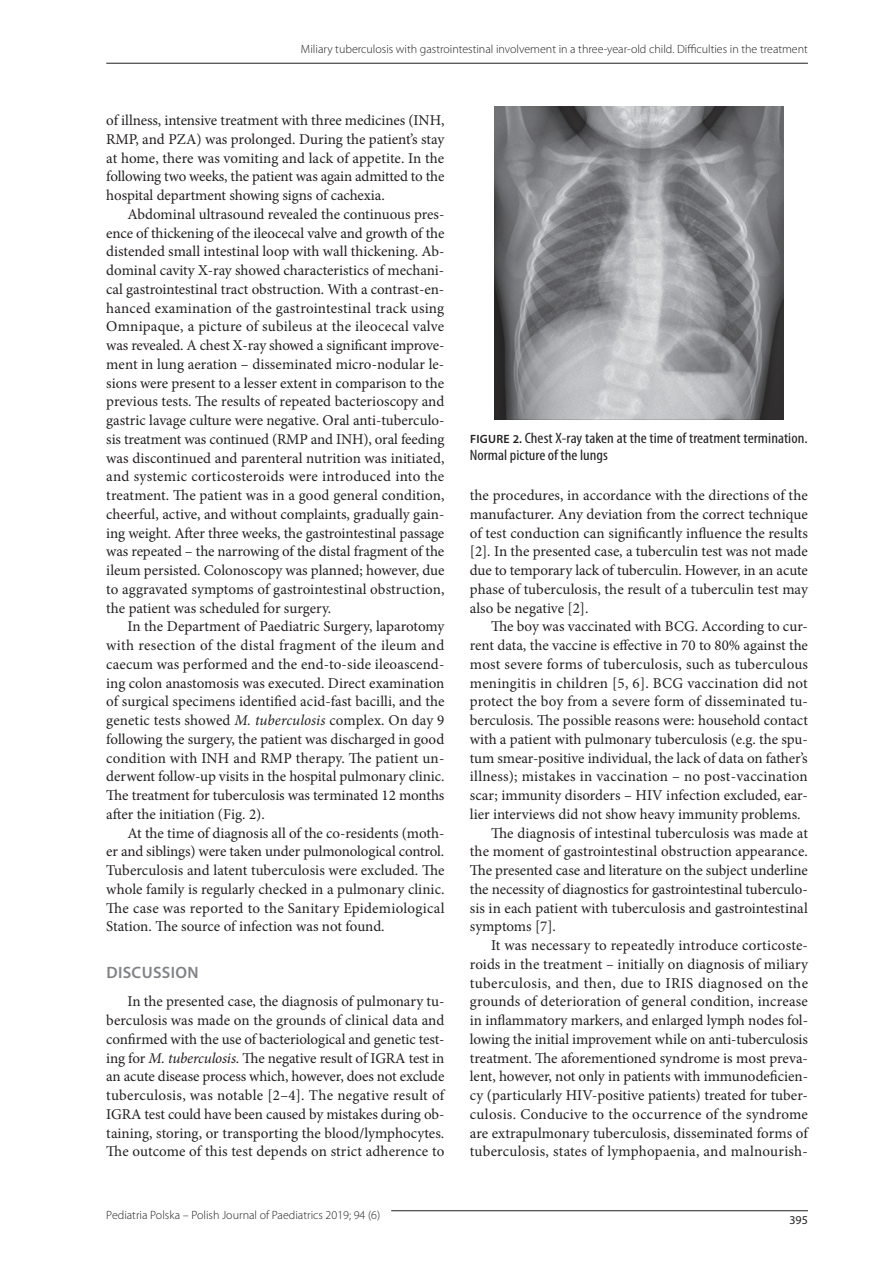
<style>
.page{position:relative;width:893px;height:1263px;background:#fff}
.page>*{position:absolute;margin:0;border:0;box-sizing:border-box;transform-origin:0 0}
.t1{font:600 16.5px "Myriad Pro";letter-spacing:.02em;color:#808285}
.t2{font:15px/18.8px "Minion Pro";color:#231f20;text-align:justify}
.t3{font:condensed 15px/16.5px "Myriad Pro";color:#231f20;scale:1.1 1}
.t4{font:15px "Minion Pro";letter-spacing:.02em;color:#231f20}
.t5{font:15px "Minion Pro";letter-spacing:.03em;color:#231f20}
.t6{font:300 12px "Myriad Pro";color:#231f20}
.t7{font:12px "Myriad Pro";color:#231f20}
.s1{font-style:italic}
.s2{font-weight:600;font-stretch:normal;font-size:12px}
</style>
<div class="page">
<hr style="left:391px;top:1210px;width:417px;height:1px;background:#231f20">
<hr style="left:106px;top:63px;width:702px;height:1px;background:#231f20">
<img style="left:495px;top:106px;width:288px;height:313px">
<p class="t6" style="left:301px;top:42px;width:508px">Miliary tuberculosis with gastrointestinal involvement in a three-year-old child. Difficulties in the treatment</p>
<p class="t2" style="left:106px;top:111px;width:340px">of illness, intensive treatment with three medicines (INH, RMP, and PZA) was prolonged. During the patient’s stay at home, there was vomiting and lack of appetite. In the following two weeks, the patient was again admitted to the hospital department showing signs of cachexia.</p>
<p class="t2" style="left:106px;top:205px;width:340px;text-indent:21px">Abdominal ultrasound revealed the continuous pres&shy;ence of thickening of the ileocecal valve and growth of the distended small intestinal loop with wall thickening. Ab&shy;dominal cavity X-ray showed characteristics of mechani&shy;cal gastrointestinal tract obstruction. With a contrast-en&shy;hanced examination of the gastrointestinal track using Omnipaque, a picture of subileus at the ileocecal valve was revealed. A chest X-ray showed a significant improve&shy;ment in lung aeration – disseminated micro-nodular le&shy;sions were present to a lesser extent in comparison to the previous tests. The results of repeated bacterioscopy and gastric lavage culture were negative. Oral anti-tuberculo&shy;sis treatment was continued (RMP and INH), oral feeding was discontinued and parenteral nutrition was initiated, and systemic corticosteroids were introduced into the treatment. The patient was in a good general condition, cheerful, active, and without complaints, gradually gain&shy;ing weight. After three weeks, the gastrointestinal passage was repeated – the narrowing of the distal fragment of the ileum persisted. Colonoscopy was planned; however, due to aggravated symptoms of gastrointestinal obstruction, the patient was scheduled for surgery.</p>
<p class="t2" style="left:106px;top:617px;width:340px;text-indent:21px">In the Department of Paediatric Surgery, laparotomy with resection of the distal fragment of the ileum and caecum was performed and the end-to-side ileoascend&shy;ing colon anastomosis was executed. Direct examination of surgical specimens identified acid-fast bacilli, and the genetic tests showed <span class="s1">M. tuberculosis</span> complex. On day 9 following the surgery, the patient was discharged in good condition with INH and RMP therapy. The patient un&shy;derwent follow-up visits in the hospital pulmonary clinic.<br>The treatment for tuberculosis was terminated 12 months after the initiation (Fig. 2).</p>
<p class="t2" style="left:106px;top:823px;width:340px;text-indent:21px">At the time of diagnosis all of the co-residents (moth&shy;er and siblings) were taken under pulmonological control.<br>Tuberculosis and latent tuberculosis were excluded. The whole family is regularly checked in a pulmonary clinic.<br>The case was reported to the Sanitary Epidemiological Station. The source of infection was not found.</p>
<p class="t1" style="left:106px;top:962px;width:94px">DISCUSSION</p>
<p class="t2" style="left:106px;top:992px;width:340px;text-indent:21px">In the presented case, the diagnosis of pulmonary tu&shy;berculosis was made on the grounds of clinical data and confirmed with the use of bacteriological and genetic test&shy;ing for <span class="s1">M. tuberculosis</span>. The negative result of IGRA test in an acute disease process which, however, does not exclude tuberculosis, was notable [2–4]. The negative result of IGRA test could have been caused by mistakes during ob&shy;taining, storing, or transporting the blood/lymphocytes.<br>The outcome of this test depends on strict adherence to</p>
<p class="t6" style="left:106px;top:1207px;width:276px">Pediatria Polska – Polish Journal of Paediatrics 2019; 94 (6)</p>
<p class="t3" style="left:470px;top:430px;width:309px"><span class="s2">FIGURE 2.</span> Chest X-ray taken at the time of treatment termination.<br>Normal picture of the lungs</p>
<p class="t2" style="left:470px;top:486px;width:340px">the procedures, in accordance with the directions of the manufacturer. Any deviation from the correct technique of test conduction can significantly influence the results [2]<span class="s1">.</span> In the presented case, a tuberculin test was not made due to temporary lack of tuberculin. However, in an acute phase of tuberculosis, the result of a tuberculin test may also be negative [2].</p>
<p class="t2" style="left:491px;top:617px;width:318px">The boy was vaccinated with BCG. According to cur-</p>
<p class="t2" style="left:470px;top:636px;width:340px">rent data, the vaccine is effective in 70 to 80% against the</p>
<p class="t2" style="left:470px;top:655px;width:340px">most severe forms of tuberculosis, such as tuberculous</p>
<p class="t2" style="left:470px;top:673px;width:339px">meningitis in children [5, 6]. BCG vaccination did not</p>
<p class="t2" style="left:470px;top:692px;width:339px">protect the boy from a severe form of disseminated tu-</p>
<p class="t2" style="left:470px;top:711px;width:340px">berculosis. The possible reasons were: household contact</p>
<p class="t2" style="left:470px;top:730px;width:340px">with a patient with pulmonary tuberculosis (e.g. the spu-</p>
<p class="t2" style="left:470px;top:748px;width:339px">tum smear-positive individual, the lack of data on father’s</p>
<p class="t2" style="left:470px;top:767px;width:339px">illness); mistakes in vaccination – no post-vaccination</p>
<p class="t2" style="left:470px;top:786px;width:340px">scar; immunity disorders – HIV infection excluded, ear-</p>
<p class="t2" style="left:470px;top:805px;width:332px">lier interviews did not show heavy immunity problems.</p>
<p class="t2" style="left:491px;top:823px;width:318px">The diagnosis of intestinal tuberculosis was made at</p>
<p class="t2" style="left:470px;top:842px;width:339px">the moment of gastrointestinal obstruction appearance.</p>
<p class="t2" style="left:470px;top:861px;width:339px">The presented case and literature on the subject underline</p>
<p class="t2" style="left:470px;top:880px;width:339px">the necessity of diagnostics for gastrointestinal tuberculo-</p>
<p class="t2" style="left:470px;top:898px;width:339px">sis in each patient with tuberculosis and gastrointestinal</p>
<p class="t2" style="left:470px;top:917px;width:88px">symptoms [7].</p>
<p class="t2" style="left:491px;top:936px;width:318px">It was necessary to repeatedly introduce corticoste-</p>
<p class="t2" style="left:470px;top:955px;width:340px">roids in the treatment – initially on diagnosis of miliary</p>
<p class="t5" style="left:470px;top:973px;width:340px">tuberculosis, and then, due to IRIS diagnosed on the</p>
<p class="t2" style="left:470px;top:992px;width:340px">grounds of deterioration of general condition, increase</p>
<p class="t2" style="left:470px;top:1011px;width:340px">in inflammatory markers, and enlarged lymph nodes fol-</p>
<p class="t2" style="left:470px;top:1030px;width:340px">lowing the initial improvement while on anti-tuberculosis</p>
<p class="t2" style="left:470px;top:1048px;width:340px">treatment. The aforementioned syndrome is most preva-</p>
<p class="t2" style="left:470px;top:1067px;width:340px">lent, however, not only in patients with immunodeficien-</p>
<p class="t2" style="left:470px;top:1086px;width:340px">cy (particularly HIV-positive patients) treated for tuber-</p>
<p class="t4" style="left:470px;top:1104px;width:340px">culosis. Conducive to the occurrence of the syndrome</p>
<p class="t2" style="left:470px;top:1123px;width:339px">are extrapulmonary tuberculosis, disseminated forms of</p>
<p class="t2" style="left:470px;top:1142px;width:339px">tuberculosis, states of lymphopaenia, and malnourish-</p>
<p class="t7" style="left:789px;top:1213px;width:20px">395</p>
</div>
